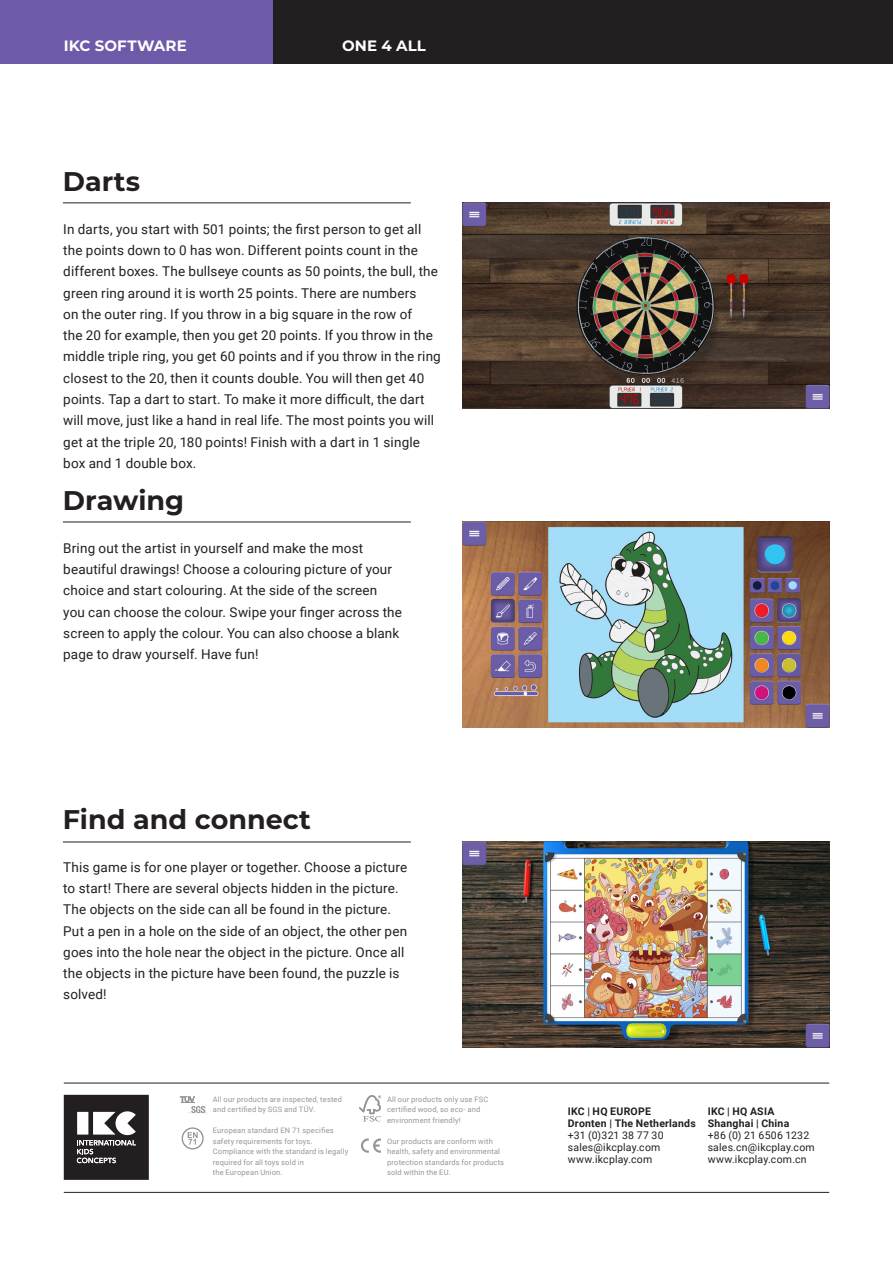
<style>
.page{position:relative;width:893px;height:1263px;background:#fff}
.page>*{position:absolute;margin:0;border:0;box-sizing:border-box;transform-origin:0 0}
.t1{font:700 27px "Montserrat";color:#231f20}
.t2{font:700 15px "Montserrat";letter-spacing:.01em;color:#fff}
.Info{font:13.5px/21.3px "Roboto";letter-spacing:.01em;color:#231f20}
.t3{font:10.5px "Roboto";letter-spacing:.02em;color:#231f20}
.t4{font:700 10.5px "Roboto";letter-spacing:.025em;color:#231f20}
.t5{font:7.5px/10.5px "Roboto";letter-spacing:.025em;color:#939598}
</style>
<div class="page">
<div style="left:273px;top:0;width:620px;height:64px;background:#231f20"></div>
<div style="left:0;top:0;width:273px;height:64px;background:#6d5ba9"></div>
<hr style="left:63px;top:203px;width:348px;height:1px;background:#231f20">
<hr style="left:63px;top:522px;width:348px;height:1px;background:#231f20">
<hr style="left:63px;top:842px;width:348px;height:1px;background:#231f20">
<svg style="left:64px;top:1095px;width:85px;height:85px;background:#4b4849"></svg>
<svg style="left:361px;top:1138px;width:20px;height:15px"></svg>
<svg style="left:359px;top:1095px;width:22px;height:26px"></svg>
<svg style="left:182px;top:1127px;width:22px;height:22px"></svg>
<hr style="left:64px;top:1083px;width:765px;height:1px;background:#231f20">
<hr style="left:64px;top:1192px;width:765px;height:1px;background:#231f20">
<svg style="left:180px;top:1096px;width:28px;height:18px"></svg>
<img style="left:463px;top:203px;width:366px;height:206px">
<img style="left:463px;top:522px;width:366px;height:206px">
<img style="left:463px;top:842px;width:366px;height:206px">
<p class="t2" style="left:64px;top:35px;width:125px">IKC SOFTWARE</p>
<p class="t1" style="left:63px;top:162px;width:79px">Darts</p>
<p class="t2" style="left:342px;top:35px;width:85px">ONE 4 ALL</p>
<p class="Info" style="left:63px;top:218px;width:379px">In darts, you start with 501 points; the first person to get all the points down to 0 has won. Different points count in the different boxes. The bullseye counts as 50 points, the bull, the green ring around it is worth 25 points. There are numbers<br>on the outer ring. If you throw in a big square in the row of<br>the 20 for example, then you get 20 points. If you throw in the middle triple ring, you get 60 points and if you throw in the ring closest to the 20, then it counts double. You will then get 40 points. Tap a dart to start. To make it more difficult, the dart will move, just like a hand in real life. The most points you will get at the triple 20, 180 points! Finish with a dart in 1 single box and 1 double box.</p>
<p class="t1" style="left:63px;top:481px;width:123px">Drawing</p>
<p class="Info" style="left:63px;top:537px;width:340px">Bring out the artist in yourself and make the most beautiful drawings! Choose a colouring picture of your choice and start colouring. At the side of the screen you can choose the colour. Swipe your finger across the screen to apply the colour. You can also choose a blank page to draw yourself. Have fun!</p>
<p class="t1" style="left:63px;top:800px;width:249px">Find and connect</p>
<p class="Info" style="left:63px;top:856px;width:345px">This game is for one player or together. Choose a picture to start! There are several objects hidden in the picture.<br>The objects on the side can all be found in the picture.<br>Put a pen in a hole on the side of an object, the other pen goes into the hole near the object in the picture. Once all the objects in the picture have been found, the puzzle is solved!</p>
<p class="t5" style="left:213px;top:1094px;width:131px">All our products are inspected, tested and certified by SGS and TÜV.</p>
<p class="t5" style="left:213px;top:1125px;width:123px">European standard EN 71 specifies safety requirements for toys.</p>
<p class="t5" style="left:213px;top:1146px;width:137px">Compliance with the standard is legally required for all toys sold in</p>
<p class="t5" style="left:213px;top:1167px;width:71px">the European Union.</p>
<p class="t5" style="left:387px;top:1094px;width:103px">All our products only use FSC</p>
<p class="t5" style="left:387px;top:1104px;width:95px">certified wood, so eco- and</p>
<p class="t5" style="left:387px;top:1115px;width:75px">environment friendly!</p>
<p class="t5" style="left:387px;top:1136px;width:119px">Our products are conform with health, safety and environmental protection standards for products sold within the EU.</p>
<p class="t4" style="left:568px;top:1104px;width:85px">IKC | HQ EUROPE</p>
<p class="t4" style="left:568px;top:1116px;width:129px">Dronten | The Netherlands</p>
<p class="t3" style="left:568px;top:1128px;width:97px">+31 (0)321 38 77 30</p>
<p class="t3" style="left:568px;top:1140px;width:94px">sales@ikcplay.com</p>
<p class="t3" style="left:568px;top:1152px;width:86px">www.ikcplay.com</p>
<p class="t4" style="left:708px;top:1104px;width:68px">IKC | HQ ASIA</p>
<p class="t4" style="left:708px;top:1116px;width:83px">Shanghai | China</p>
<p class="t3" style="left:708px;top:1128px;width:103px">+86 (0) 21 6506 1232</p>
<p class="t3" style="left:708px;top:1140px;width:109px">sales.cn@ikcplay.com</p>
<p class="t3" style="left:708px;top:1152px;width:101px">www.ikcplay.com.cn</p>
</div>
